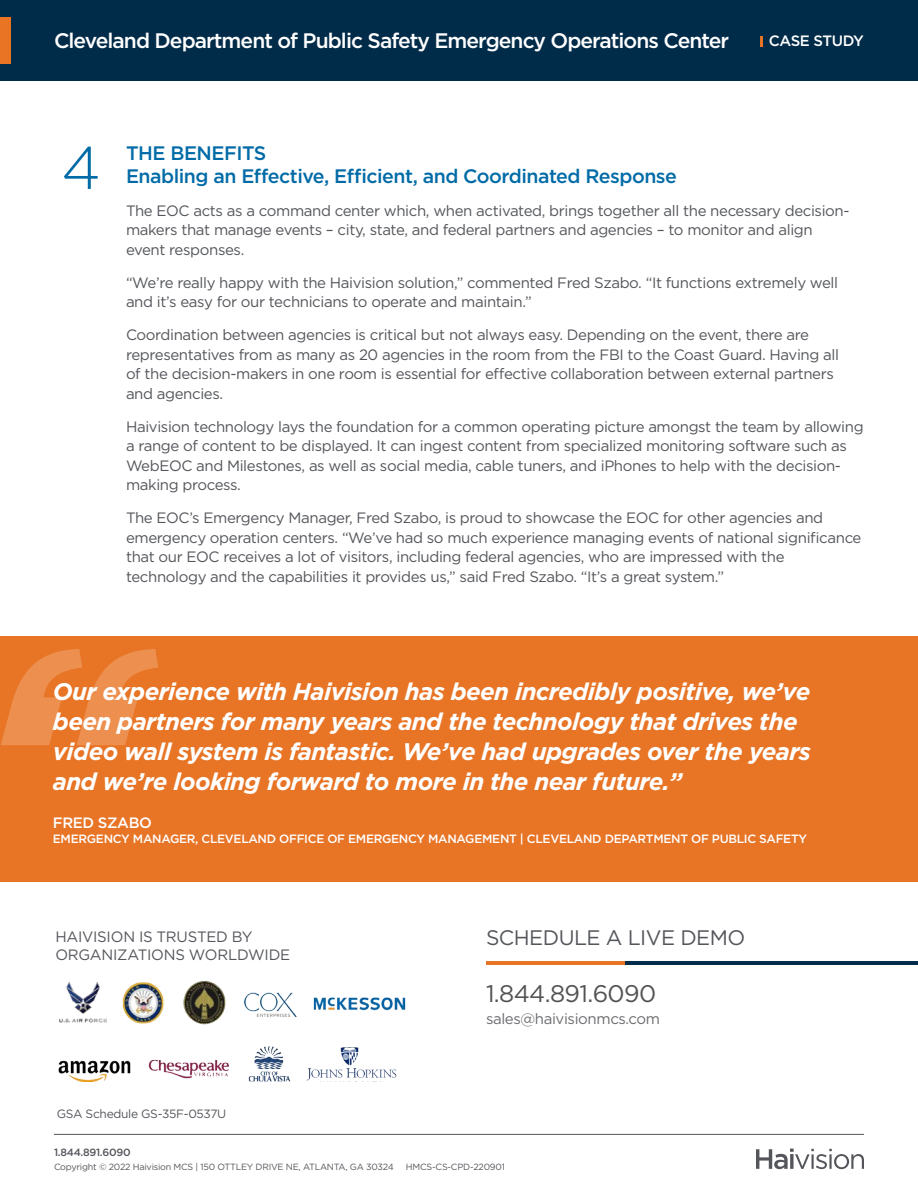
<style>
.page{position:relative;width:918px;height:1188px;background:#fff}
.page>*{position:absolute;margin:0;border:0;box-sizing:border-box;transform-origin:0 0}
.t1{font:300 60px "Gotham";color:#006ba7}
.Quotes{font:italic 700 24px/30px "Gotham";letter-spacing:-.025em;color:#fff}
.t2{font:24px "Gotham";letter-spacing:-.025em;color:#545151}
.Main_Title{font:500 21px "Gotham";letter-spacing:-.045em;color:#fff}
.t3{font:21px "Gotham";letter-spacing:-.025em;color:#54565b}
.Title_2{font:500 19.5px/23.4px "Gotham";letter-spacing:-.025em;color:#006ba7}
.Paragraph{font:15px/19.5px "Gotham";letter-spacing:-.025em;color:#54565b}
.Benitfit{font:15px/18px "Gotham";letter-spacing:-.015em;color:#54565b}
.t4{font:15px "Gotham";letter-spacing:-.025em;color:#6c6d70}
.Title_2-2{font:500 15px "Gotham";letter-spacing:-.025em;color:#fff}
.Name{font:500 15px "Gotham";letter-spacing:-.025em;color:#fff}
.t5{font:500 12px "Gotham";letter-spacing:-.025em;color:#fff}
.Specs_No_Bullet{font:12px "Gotham";letter-spacing:-.025em;color:#54565b}
.t6{font:500 10.5px "Gotham";letter-spacing:-.025em;color:#54565b}
.t7{font:9px "Gotham";letter-spacing:-.025em;color:#54565b}
</style>
<div class="page">
<svg style="left:756px;top:1149px;width:108px;height:20px"></svg>
<hr style="left:54px;top:1134px;width:810px;height:1px;background:#54565b">
<div style="left:0;top:0;width:918px;height:81px;background:#002b49"></div>
<div style="left:0;top:17px;width:11px;height:47px;background:#e87424"></div>
<svg style="left:761px;top:36px;width:2px;height:11px"></svg>
<hr style="left:531px;top:961px;width:387px;height:3px;background:#002b49">
<hr style="left:486px;top:961px;width:139px;height:3px;background:#e87425">
<img style="left:59px;top:980px;width:347px;height:45px">
<img style="left:58px;top:1046px;width:339px;height:35px">
<div style="left:0;top:636px;width:918px;height:246px;background:#e87425"></div>
<svg style="left:1px;top:649px;width:157px;height:96px"></svg>
<p class="Main_Title" style="left:54px;top:27px;width:677px">Cleveland Department of Public Safety Emergency Operations Center</p>
<p class="Title_2-2" style="left:769px;top:31px;width:97px">CASE STUDY</p>
<p class="t1" style="left:61px;top:130px;width:41px">4</p>
<p class="Title_2" style="left:126px;top:141px;width:553px">THE BENEFITS<br>Enabling an Effective, Efficient, and Coordinated Response</p>
<p class="Paragraph" style="left:126px;top:201px;width:725px">The EOC acts as a command center which, when activated, brings together all the necessary decision&shy;makers that manage events – city, state, and federal partners and agencies – to monitor and align event responses.</p>
<p class="Paragraph" style="left:126px;top:273px;width:714px">“We’re really happy with the Haivision solution,” commented Fred Szabo. “It functions extremely well and it’s easy for our technicians to operate and maintain.”</p>
<p class="Paragraph" style="left:126px;top:325px;width:715px">Coordination between agencies is critical but not always easy. Depending on the event, there are representatives from as many as 20 agencies in the room from the FBI to the Coast Guard. Having all of the decision-makers in one room is essential for effective collaboration between external partners and agencies.</p>
<p class="Paragraph" style="left:126px;top:417px;width:739px">Haivision technology lays the foundation for a common operating picture amongst the team by allowing a range of content to be displayed. It can ingest content from specialized monitoring software such as WebEOC and Milestones, as well as social media, cable tuners, and iPhones to help with the decision&shy;making process.</p>
<p class="Paragraph" style="left:126px;top:508px;width:737px">The EOC’s Emergency Manager, Fred Szabo, is proud to showcase the EOC for other agencies and emergency operation centers. “We’ve had so much experience managing events of national significance that our EOC receives a lot of visitors, including federal agencies, who are impressed with the technology and the capabilities it provides us,” said Fred Szabo. “It’s a great system.”</p>
<p class="Quotes" style="left:53px;top:676px;width:759px">Our experience with Haivision has been incredibly positive, we’ve been partners for many years and the technology that drives the video wall system is fantastic. We’ve had upgrades over the years and we’re looking forward to more in the near future.”</p>
<p class="Name" style="left:53px;top:813px;width:100px">FRED SZABO</p>
<p class="t5" style="left:53px;top:831px;width:756px">EMERGENCY MANAGER, CLEVELAND OFFICE OF EMERGENCY MANAGEMENT | CLEVELAND DEPARTMENT OF PUBLIC SAFETY</p>
<p class="Benitfit" style="left:55px;top:927px;width:236px">HAIVISION IS TRUSTED BY<br>ORGANIZATIONS WORLDWIDE</p>
<p class="Specs_No_Bullet" style="left:57px;top:1107px;width:171px">GSA Schedule GS-35F-0537U</p>
<p class="t3" style="left:486px;top:924px;width:261px">SCHEDULE A LIVE DEMO</p>
<p class="t2" style="left:486px;top:978px;width:172px">1.844.891.6090</p>
<p class="t4" style="left:486px;top:1009px;width:176px">sales@haivisionmcs.com</p>
<p class="t6" style="left:54px;top:1146px;width:78px">1.844.891.6090</p>
<p class="t7" style="left:54px;top:1161px;width:341px">Copyright © 2022 Haivision MCS | 150 OTTLEY DRIVE NE, ATLANTA, GA 30324</p>
<p class="t7" style="left:406px;top:1161px;width:100px">HMCS-CS-CPD-220901</p>
</div>
